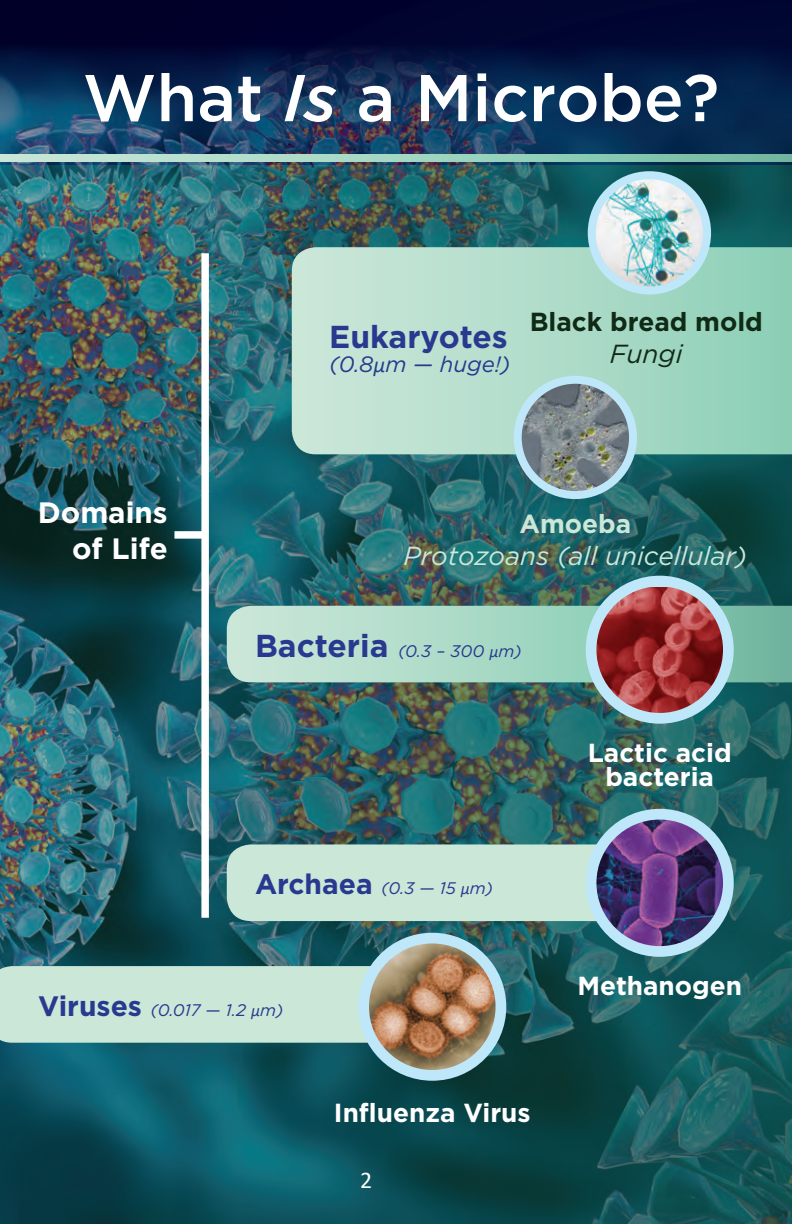
<style>
.page{position:relative;width:792px;height:1224px;background:#fff}
.page>*{position:absolute;margin:0;border:0;box-sizing:border-box;transform-origin:0 0}
.t1{font:500 66px "Gotham";color:#fff}
.t2{font:700 31.8px "Gotham";color:#28398f}
.t3{font:700 29.4px/36px "Gotham";color:#fff;text-align:right}
.t4{font:700 26.2px/24.2px "Gotham";color:#fff;text-align:center}
.t5{font:italic 26.2px "Gotham";color:#cae7d8}
.t6{font:700 26.2px "Gotham";color:#102a15}
.t7{font:700 26.2px "Gotham";color:#cae7d8}
.t8{font:italic 26.2px "Gotham";color:#102a15}
.t9{font:24px "Calibri";color:#fff}
.t10{font:italic 22.2px "Gotham";color:#28398f}
.t11{font:italic 16.8px "Gotham";color:#28398f}
.s1{font-style:italic}
.s2{font-family:"Calibri";color:#253f8e}
.s3{font-weight:700;font-style:normal;font-size:31.8px}
.s4{font-weight:700;font-style:normal;font-size:28.2px}
</style>
<div class="page">
<div style="left:0;top:0;width:792px;height:44px;background:#00042e"></div>
<img style="left:0;top:44px;width:792px;height:1180px">
<svg style="left:0;top:154px;width:792px;height:8px;background:#a0d4c0"></svg>
<svg style="left:292px;top:247px;width:500px;height:207px;background:#aedbc9"></svg>
<div style="left:588px;top:171px;width:123px;height:124px;background:#bee7fa;border-radius:50%"></div>
<svg style="left:227px;top:606px;width:565px;height:76px;background:#a7d6c4"></svg>
<div style="left:227px;top:844px;width:422px;height:77px;background:#cae7d8;border-radius:24px"></div>
<div style="left:0;top:966px;width:370px;height:77px;background:#cae7d8"></div>
<div style="left:586px;top:576px;width:148px;height:148px;background:#bee7fa;border-radius:50%"></div>
<div style="left:586px;top:809px;width:148px;height:148px;background:#bee7fa;border-radius:50%"></div>
<div style="left:358px;top:933px;width:148px;height:148px;background:#bee7fa;border-radius:50%"></div>
<img style="left:596px;top:820px;width:127px;height:126px;border-radius:63px">
<img style="left:596px;top:587px;width:127px;height:126px">
<img style="left:369px;top:943px;width:127px;height:127px;border-radius:63px">
<img style="left:596px;top:179px;width:107px;height:108px;border-radius:54px">
<div style="left:201px;top:253px;width:8px;height:665px;background:#fff"></div>
<div style="left:174px;top:531px;width:30px;height:8px;background:#fff"></div>
<div style="left:514px;top:376px;width:123px;height:123px;background:#bee7fa;border-radius:50%"></div>
<img style="left:522px;top:384px;width:107px;height:107px;border-radius:54px">
<h1 class="t1" style="left:83px;top:60px;width:638px">What <span class="s1">Is</span> a Microbe?</h1>
<h3 class="t3" style="left:38px;top:494px;width:131px">Domains of Life</h3>
<h2 class="t2" style="left:329px;top:319px;width:180px">Eukaryotes</h2>
<h3 class="t10" style="left:329px;top:352px;width:183px">(0.8<span class="s2">μ</span>m — huge!)</h3>
<h3 class="t6" style="left:530px;top:307px;width:235px">Black bread mold</h3>
<h3 class="t8" style="left:610px;top:339px;width:74px">Fungi</h3>
<h3 class="t7" style="left:519px;top:509px;width:113px">Amoeba</h3>
<h3 class="t5" style="left:403px;top:542px;width:345px">Protozoans (all unicellular)</h3>
<p class="t11" style="left:255px;top:642px;width:268px"><span class="s3">Bacteria</span> (0.3 – 300 <span class="s2">μ</span>m)</p>
<p class="t11" style="left:255px;top:879px;width:240px"><span class="s4">Archaea</span> (0.3 — 15 <span class="s2">μ</span>m)</p>
<h3 class="t4" style="left:588px;top:740px;width:145px">Lactic acid bacteria</h3>
<p class="t11" style="left:38px;top:1000px;width:247px"><span class="s4">Viruses</span> (0.017 — 1.2 <span class="s2">μ</span>m)</p>
<h3 class="t4" style="left:334px;top:1100px;width:198px">Influenza Virus</h3>
<h3 class="t9" style="left:360px;top:1163px;width:26px">22</h3>
<h3 class="t4" style="left:577px;top:973px;width:166px">Methanogen</h3>
</div>
